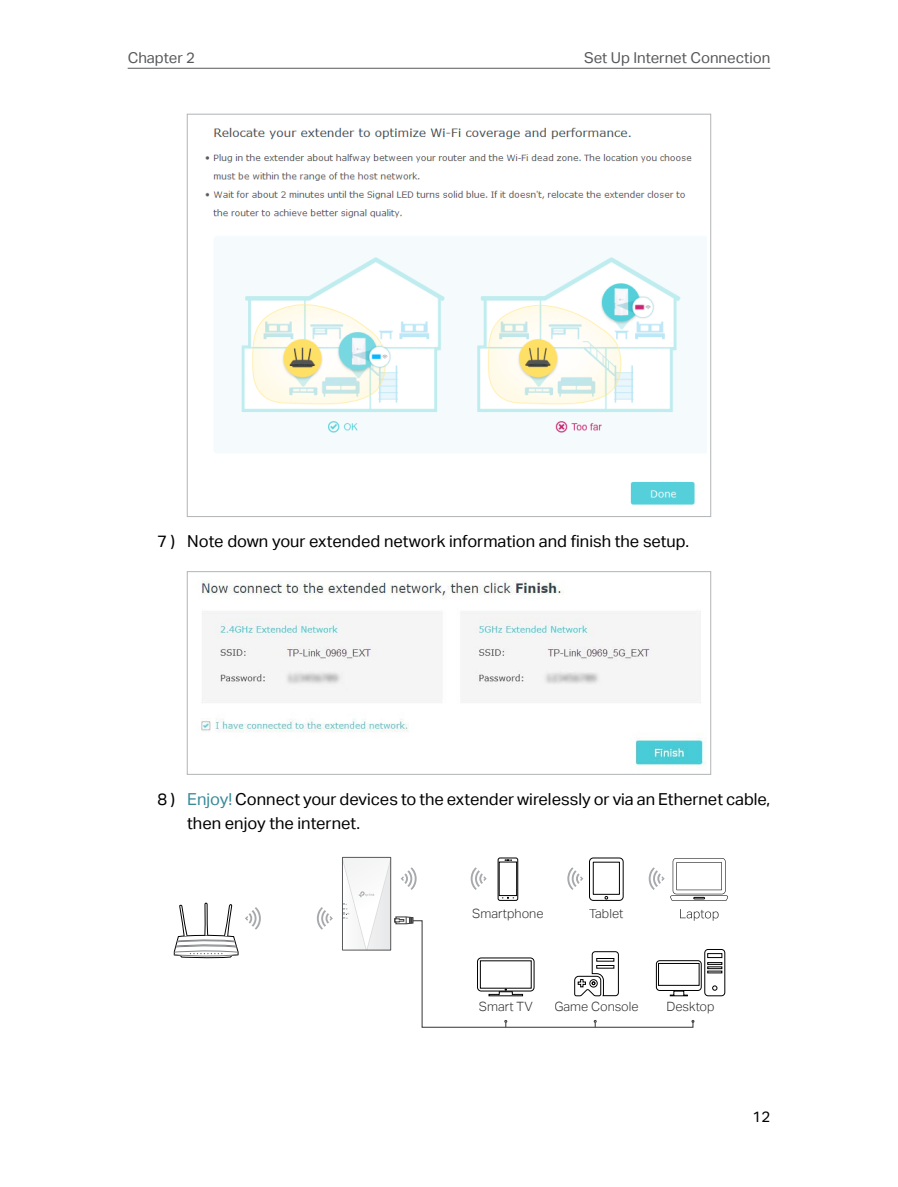
<style>
.page{position:relative;width:898px;height:1187px;background:#fff}
.page>*{position:absolute;margin:0;border:0;box-sizing:border-box;transform-origin:0 0}
.t1{font:16.5px/24px "TP Link Aktiv Regular";color:#000}
.t2{font:15px "TP Link Aktiv Regular";color:#58595b}
.t3{font:15px "TP Link Aktiv Regular";color:#000}
.t4{font:12.75px "TP Link Aktiv Light";color:#333}
.s1{color:#388a99}
</style>
<div class="page">
<hr style="left:128px;top:68px;width:642px;height:1px;background:#58595b">
<img style="left:205px;top:127px;width:490px;height:378px">
<img style="left:201px;top:580px;width:505px;height:186px">
<div style="left:187px;top:571px;width:523px;height:203px;border:1px solid #b1b4b6"></div>
<svg style="left:317px;top:907px;width:16px;height:22px"></svg>
<svg style="left:173px;top:902px;width:88px;height:57px"></svg>
<svg style="left:342px;top:857px;width:385px;height:171px"></svg>
<p class="t2" style="left:128px;top:49px;width:69px">Chapter 2</p>
<p class="t2" style="left:584px;top:49px;width:188px">Set Up Internet Connection</p>
<p class="t1" style="left:157px;top:529px;width:533px">7 ) Note down your extended network information and finish the setup.</p>
<p class="t1" style="left:187px;top:786px;width:584px;text-indent:-30px">8 ) <span class="s1">Enjoy!</span> Connect your devices to the extender wirelessly or via an Ethernet cable, then enjoy the internet.</p>
<p class="t4" style="left:472px;top:906px;width:73px">Smartphone</p>
<p class="t4" style="left:589px;top:906px;width:36px">Tablet</p>
<p class="t4" style="left:478px;top:999px;width:55px">Smart TV</p>
<p class="t4" style="left:554px;top:999px;width:86px">Game Console</p>
<p class="t4" style="left:666px;top:999px;width:50px">Desktop</p>
<p class="t3" style="left:752px;top:1107px;width:19px">12</p>
</div>
